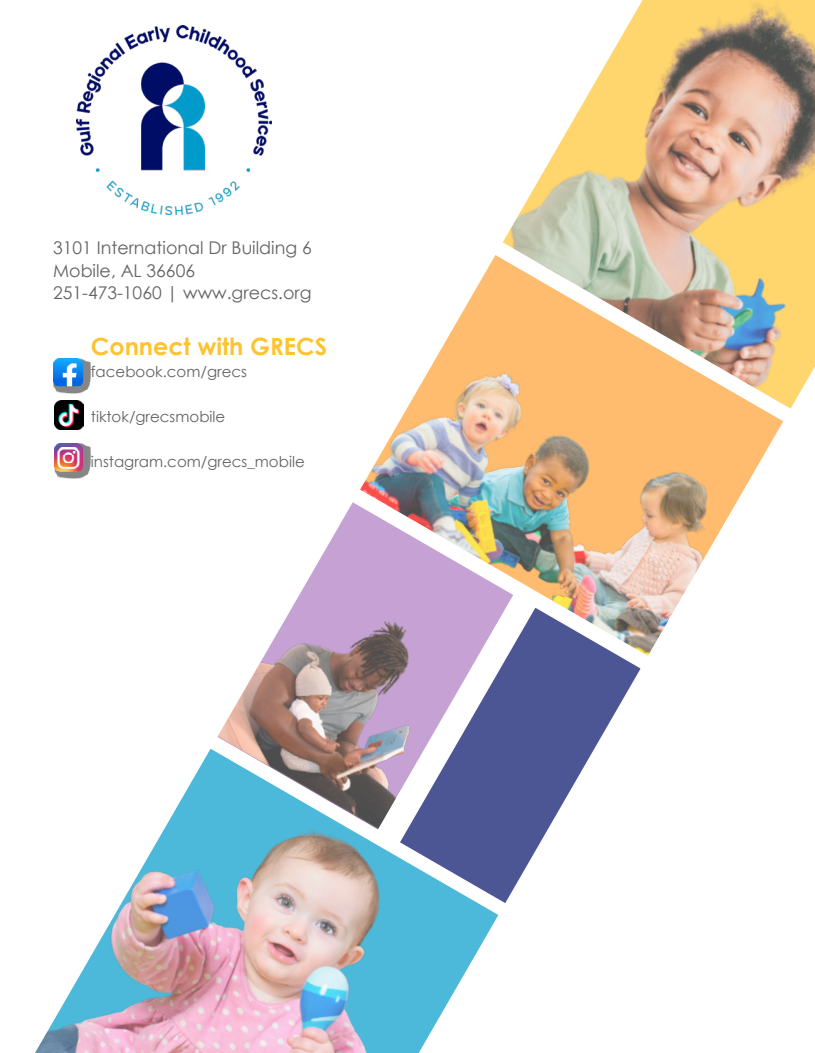
<style>
.page{position:relative;width:815px;height:1053px;background:#fff}
.page>*{position:absolute;margin:0;border:0;box-sizing:border-box;transform-origin:0 0}
.t1{font:700 23.75px "Century Gothic";color:#ffc330}
.t2{font:17.5px/22.5px "Century Gothic";color:#646363}
.t3{font:15px "Century Gothic";color:#646363}
</style>
<div class="page">
<svg style="left:217px;top:502px;width:180px;height:244px"></svg>
<img style="left:35px;top:746px;width:463px;height:306px">
<svg style="left:397px;top:658px;width:244px;height:247px"></svg>
<img style="left:358px;top:255px;width:425px;height:403px">
<svg style="left:500px;top:0;width:315px;height:411px"></svg>
<img style="left:76px;top:26px;width:196px;height:188px">
<img style="left:54px;top:358px;width:36px;height:35px">
<img style="left:54px;top:443px;width:37px;height:35px">
<img style="left:54px;top:400px;width:30px;height:29px">
<p class="t2" style="left:53px;top:236px;width:260px">3101 International Dr Building 6<br>Mobile, AL 36606<br>251-473-1060 | www.grecs.org</p>
<h1 class="t1" style="left:91px;top:328px;width:238px">Connect with GRECS</h1>
<p class="t3" style="left:91px;top:361px;width:158px">facebook.com/grecs</p>
<p class="t3" style="left:91px;top:406px;width:136px">tiktok/grecsmobile</p>
<p class="t3" style="left:91px;top:451px;width:215px">instagram.com/grecs_mobile</p>
</div>
